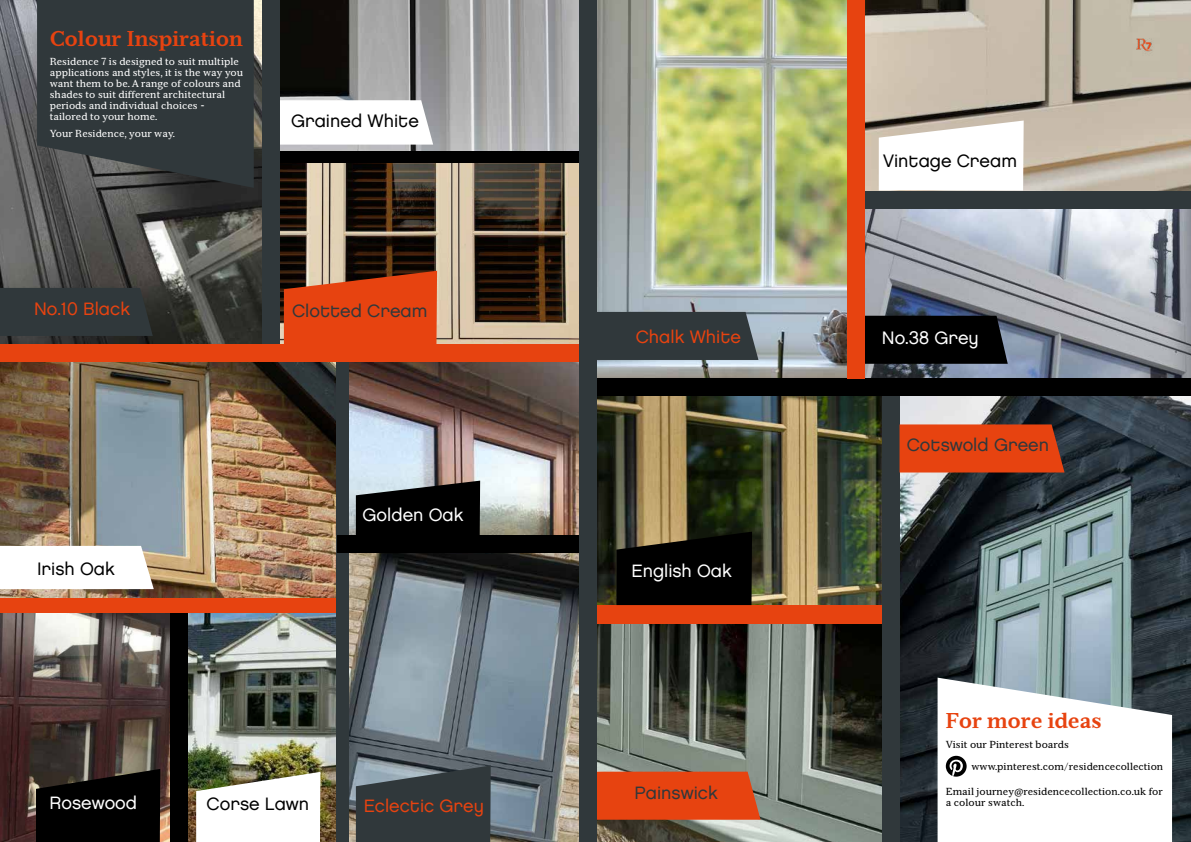
<style>
.page{position:relative;width:1191px;height:842px;background:#fff}
.page>*{position:absolute;margin:0;border:0;box-sizing:border-box;transform-origin:0 0}
.t1{font:700 21px "Serif 6 Beta";color:#e74310}
.t2{font:18px "Chalet London Nineteen Eighty";color:#000}
.t3{font:18px "Chalet London Nineteen Eighty";color:#fff}
.t4{font:18px "Chalet London Nineteen Eighty";color:#30383b}
.t5{font:18px "Chalet London Nineteen Eighty";color:#e74310}
.t6{font:10px/11px "Serif 6 Beta";color:#fff}
.t7{font:10px/11px "Serif 6 Beta";color:#000}
</style>
<div class="page">
<img style="left:188px;top:612px;width:148px;height:230px">
<img style="left:348px;top:552px;width:231px;height:290px">
<img style="left:0;top:0;width:263px;height:345px">
<img style="left:596px;top:0;width:252px;height:379px">
<img style="left:348px;top:362px;width:231px;height:173px">
<img style="left:280px;top:0;width:299px;height:345px">
<img style="left:865px;top:0;width:326px;height:191px">
<img style="left:865px;top:208px;width:326px;height:171px">
<img style="left:0;top:612px;width:171px;height:230px">
<img style="left:0;top:362px;width:336px;height:236px">
<img style="left:899px;top:396px;width:292px;height:446px">
<img style="left:596px;top:396px;width:286px;height:446px">
<svg style="left:937px;top:678px;width:235px;height:164px"></svg>
<div style="left:171px;top:606px;width:17px;height:236px;background:#000"></div>
<div style="left:0;top:598px;width:336px;height:14px;background:#e74310"></div>
<div style="left:336px;top:336px;width:12px;height:506px;background:#30383b"></div>
<img style="left:1137px;top:38px;width:18px;height:19px">
<div style="left:263px;top:151px;width:331px;height:12px;background:#000"></div>
<div style="left:596px;top:605px;width:297px;height:18px;background:#e74310"></div>
<div style="left:862px;top:191px;width:329px;height:17px;background:#30383b"></div>
<div style="left:882px;top:388px;width:17px;height:454px;background:#30383b"></div>
<svg style="left:356px;top:481px;width:124px;height:54px;background:#1a1b1c"></svg>
<svg style="left:356px;top:765px;width:135px;height:77px;background:#3c4549"></svg>
<svg style="left:196px;top:772px;width:124px;height:70px"></svg>
<div style="left:337px;top:535px;width:256px;height:17px;background:#000"></div>
<svg style="left:0;top:546px;width:154px;height:43px"></svg>
<svg style="left:36px;top:769px;width:124px;height:73px;background:#090807"></svg>
<div style="left:0;top:288px;width:153px;height:48px;background:#30383b"></div>
<svg style="left:284px;top:271px;width:153px;height:74px;background:#d74516"></svg>
<svg style="left:280px;top:100px;width:153px;height:45px"></svg>
<div style="left:263px;top:0;width:17px;height:353px;background:#30383b"></div>
<div style="left:0;top:345px;width:588px;height:17px;background:#e74310"></div>
<div style="left:596px;top:312px;width:162px;height:48px;background:#30383b"></div>
<div style="left:596px;top:772px;width:164px;height:48px;background:#e74310"></div>
<svg style="left:616px;top:532px;width:136px;height:73px;background:#0e0d09"></svg>
<div style="left:899px;top:424px;width:165px;height:48px;background:#e74310"></div>
<div style="left:865px;top:316px;width:142px;height:48px;background:#000"></div>
<svg style="left:878px;top:121px;width:145px;height:69px"></svg>
<svg style="left:37px;top:0;width:217px;height:188px;background:#333a3d"></svg>
<div style="left:588px;top:379px;width:603px;height:17px;background:#000"></div>
<div style="left:848px;top:0;width:17px;height:379px;background:#e74310"></div>
<div style="left:579px;top:0;width:17px;height:842px;background:#30383b"></div>
<h1 class="t1" style="left:50px;top:26px;width:195px">Colour Inspiration</h1>
<p class="t6" style="left:50px;top:56px;width:195px">Residence 7 is designed to suit multiple applications and styles, it is the way you want them to be. A range of colours and shades to suit different architectural periods and individual choices - tailored to your home.</p>
<p class="t6" style="left:50px;top:128px;width:127px">Your Residence, your way.</p>
<h2 class="t2" style="left:291px;top:110px;width:129px">Grained White</h2>
<h2 class="t5" style="left:34px;top:298px;width:98px">No.10 Black</h2>
<h2 class="t4" style="left:292px;top:300px;width:137px">Clotted Cream</h2>
<h2 class="t2" style="left:37px;top:557px;width:79px">Irish Oak</h2>
<h2 class="t3" style="left:362px;top:504px;width:103px">Golden Oak</h2>
<h2 class="t3" style="left:50px;top:792px;width:89px">Rosewood</h2>
<h2 class="t2" style="left:207px;top:793px;width:104px">Corse Lawn</h2>
<h2 class="t5" style="left:364px;top:795px;width:122px">Eclectic Grey</h2>
<h2 class="t5" style="left:636px;top:325px;width:107px">Chalk White</h2>
<h2 class="t3" style="left:631px;top:559px;width:102px">English Oak</h2>
<h2 class="t4" style="left:634px;top:782px;width:85px">Painswick</h2>
<h2 class="t2" style="left:883px;top:150px;width:136px">Vintage Cream</h2>
<h2 class="t3" style="left:881px;top:327px;width:98px">No.38 Grey</h2>
<h2 class="t4" style="left:906px;top:434px;width:144px">Cotswold Green</h2>
<h1 class="t1" style="left:945px;top:708px;width:157px">For more ideas</h1>
<p class="t7" style="left:945px;top:739px;width:125px">Visit our Pinterest boards</p>
<p class="t7" style="left:971px;top:761px;width:193px">www.pinterest.com/residencecollection</p>
<p class="t7" style="left:945px;top:786px;width:219px">Email journey@residencecollection.co.uk for a colour swatch.</p>
</div>
